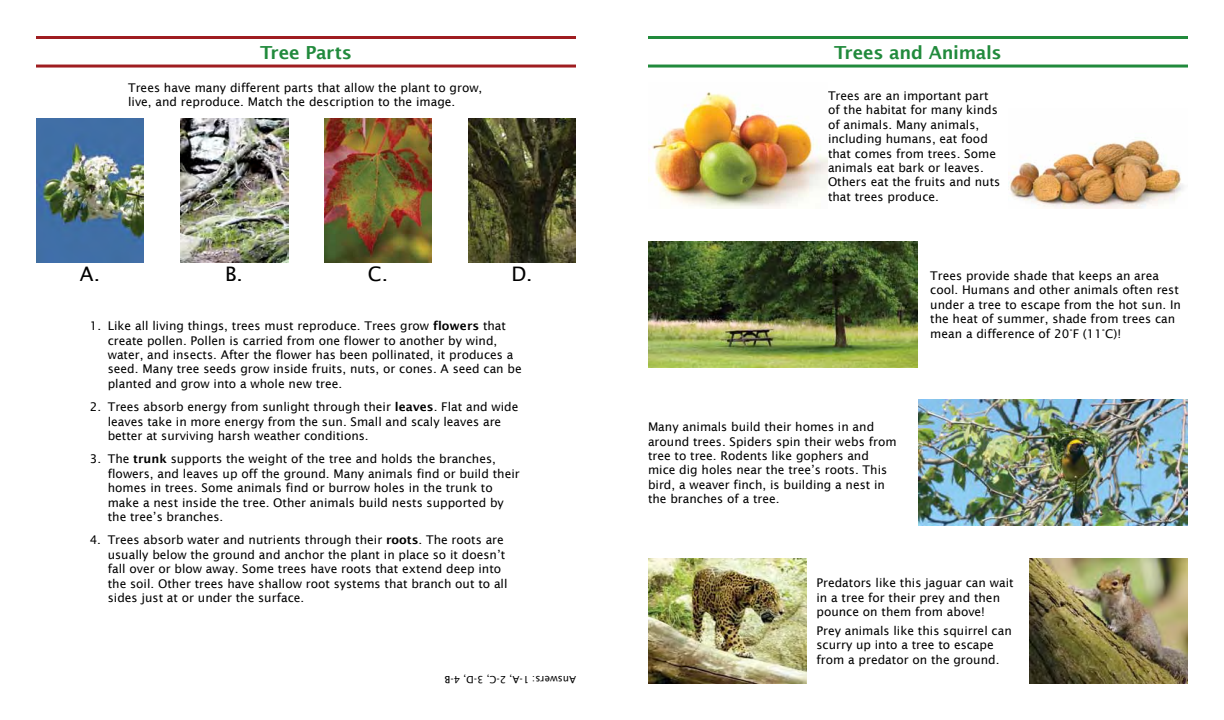
<style>
.page{position:relative;width:1224px;height:720px;background:#fff}
.page>*{position:absolute;margin:0;border:0;box-sizing:border-box;transform-origin:0 0}
.t1{font:20px "Lucida Sans";color:#000}
.t2{font:600 18px "Lucida Sans";letter-spacing:-.02em;color:#218a3c}
.t3{font:12px/14.4px "Lucida Sans";color:#000}
.t4{font:10px "Lucida Sans";color:#000}
.s1{font-weight:600}
</style>
<div class="page">
<img style="left:36px;top:119px;width:108px;height:144px">
<img style="left:180px;top:119px;width:108px;height:144px">
<img style="left:324px;top:119px;width:108px;height:144px">
<img style="left:468px;top:119px;width:108px;height:144px">
<img style="left:648px;top:558px;width:158px;height:126px">
<img style="left:1030px;top:558px;width:158px;height:126px">
<img style="left:648px;top:241px;width:270px;height:126px">
<img style="left:918px;top:400px;width:270px;height:126px">
<hr style="left:648px;top:65px;width:540px;height:3px;background:#218a3c">
<hr style="left:648px;top:36px;width:540px;height:3px;background:#218a3c">
<hr style="left:36px;top:65px;width:540px;height:3px;background:#9f1d20">
<hr style="left:36px;top:36px;width:540px;height:3px;background:#9f1d20">
<img style="left:648px;top:92px;width:180px;height:116px">
<img style="left:1008px;top:140px;width:176px;height:69px">
<h2 class="t2" style="left:260px;top:42px;width:93px">Tree Parts</h2>
<p class="t3" style="left:128px;top:81px;width:356px">Trees have many different parts that allow the plant to grow, live, and reproduce. Match the description to the image.</p>
<h1 class="t1" style="left:80px;top:263px;width:22px">A.</h1>
<h1 class="t1" style="left:225px;top:263px;width:19px">B.</h1>
<h1 class="t1" style="left:368px;top:263px;width:22px">C.</h1>
<h1 class="t1" style="left:511px;top:263px;width:23px">D.</h1>
<p class="t3" style="left:108px;top:319px;width:416px;text-indent:-18px">1. Like all living things, trees must reproduce. Trees grow <span class="s1">flowers</span> that create pollen. Pollen is carried from one flower to another by wind, water, and insects. After the flower has been pollinated, it produces a seed. Many tree seeds grow inside fruits, nuts, or cones. A seed can be planted and grow into a whole new tree.</p>
<p class="t3" style="left:108px;top:400px;width:412px;text-indent:-18px">2. Trees absorb energy from sunlight through their <span class="s1">leaves</span>. Flat and wide leaves take in more energy from the sun. Small and scaly leaves are better at surviving harsh weather conditions.</p>
<p class="t3" style="left:108px;top:452px;width:414px;text-indent:-18px">3. The <span class="s1">trunk</span> supports the weight of the tree and holds the branches, flowers, and leaves up off the ground. Many animals find or build their homes in trees. Some animals find or burrow holes in the trunk to make a nest inside the tree. Other animals build nests supported by the tree’s branches.</p>
<p class="t3" style="left:108px;top:533px;width:401px;text-indent:-18px">4. Trees absorb water and nutrients through their <span class="s1">roots</span>. The roots are usually below the ground and anchor the plant in place so it doesn’t fall over or blow away. Some trees have roots that extend deep into the soil. Other trees have shallow root systems that branch out to all sides just at or under the surface.</p>
<p class="t4" style="left:576px;top:686px;width:133px;rotate:-180deg">Answers: 1-A, 2-C, 3-D, 4-B</p>
<h2 class="t2" style="left:834px;top:42px;width:169px">Trees and Animals</h2>
<p class="t3" style="left:828px;top:89px;width:174px">Trees are an important part of the habitat for many kinds of animals. Many animals, including humans, eat food that comes from trees. Some animals eat bark or leaves.<br>Others eat the fruits and nuts that trees produce.</p>
<p class="t3" style="left:648px;top:420px;width:250px">Many animals build their homes in and around trees. Spiders spin their webs from tree to tree. Rodents like gophers and mice dig holes near the tree’s roots. This bird, a weaver finch, is building a nest in the branches of a tree.</p>
<p class="t3" style="left:930px;top:269px;width:252px">Trees provide shade that keeps an area cool. Humans and other animals often rest under a tree to escape from the hot sun. In the heat of summer, shade from trees can mean a difference of 20°F (11°C)!</p>
<p class="t3" style="left:816px;top:576px;width:199px">Predators like this jaguar can wait in a tree for their prey and then pounce on them from above!</p>
<p class="t3" style="left:816px;top:624px;width:197px">Prey animals like this squirrel can scurry up into a tree to escape from a predator on the ground.</p>
</div>
